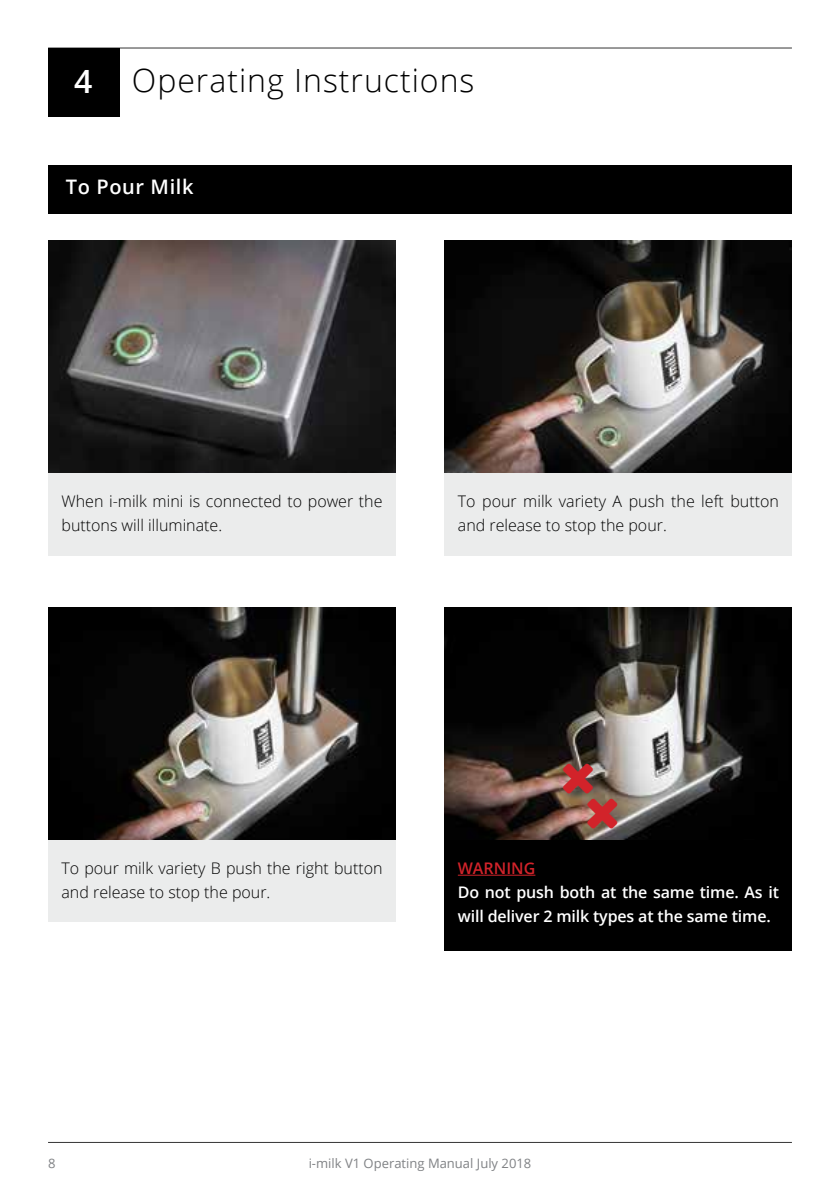
<style>
.page{position:relative;width:840px;height:1191px;background:#fff}
.page>*{position:absolute;margin:0;border:0;box-sizing:border-box;transform-origin:0 0}
.t1{font:300 32px "Open Sans";letter-spacing:.03em;color:#000}
.t2{font:600 20px "Open Sans";letter-spacing:.03em;color:#fff}
.t3{font:300 16px/24px "Open Sans";color:#000}
.t4{font:600 16px/24px "Open Sans";letter-spacing:-.01em;color:#fff}
.t5{font:600 16px "Open Sans";color:#d2232a}
.t6{font:13px "Open Sans";color:#808285}
.s1{font-weight:600;color:#fff}
</style>
<div class="page">
<hr style="left:48px;top:48px;width:743px;height:1px;background:#000">
<hr style="left:48px;top:1142px;width:743px;height:1px;background:#000">
<div style="left:48px;top:165px;width:743px;height:48px;background:#000"></div>
<div style="left:48px;top:472px;width:348px;height:83px;background:#ebecec"></div>
<div style="left:48px;top:839px;width:348px;height:83px;background:#ebecec"></div>
<div style="left:444px;top:472px;width:347px;height:83px;background:#ebecec"></div>
<div style="left:444px;top:839px;width:347px;height:111px;background:#000"></div>
<hr style="left:457px;top:874px;width:78px;height:1px;background:#d2232a">
<div style="left:48px;top:48px;width:71px;height:69px;background:#000"></div>
<img style="left:48px;top:241px;width:348px;height:231px">
<img style="left:444px;top:241px;width:347px;height:231px">
<img style="left:48px;top:607px;width:348px;height:232px">
<img style="left:444px;top:607px;width:347px;height:232px">
<img style="left:563px;top:763px;width:54px;height:66px">
<h1 class="t1" style="left:74px;top:58px;width:401px"><span class="s1">4</span> Operating Instructions</h1>
<p class="t2" style="left:66px;top:173px;width:129px">To Pour Milk</p>
<p class="t3" style="left:61px;top:489px;width:322px">When i-milk mini is connected to power the buttons will illuminate.</p>
<p class="t3" style="left:457px;top:489px;width:322px">To pour milk variety A push the left button and release to stop the pour.</p>
<p class="t3" style="left:61px;top:855px;width:322px">To pour milk variety B push the right button and release to stop the pour.</p>
<p class="t5" style="left:457px;top:857px;width:79px">WARNING</p>
<p class="t4" style="left:457px;top:880px;width:322px">Do not push both at the same time. As it will deliver 2 milk types at the same time.</p>
<p class="t6" style="left:48px;top:1154px;width:9px">8</p>
<p class="t6" style="left:308px;top:1154px;width:224px">i-milk V1 Operating Manual July 2018</p>
</div>
